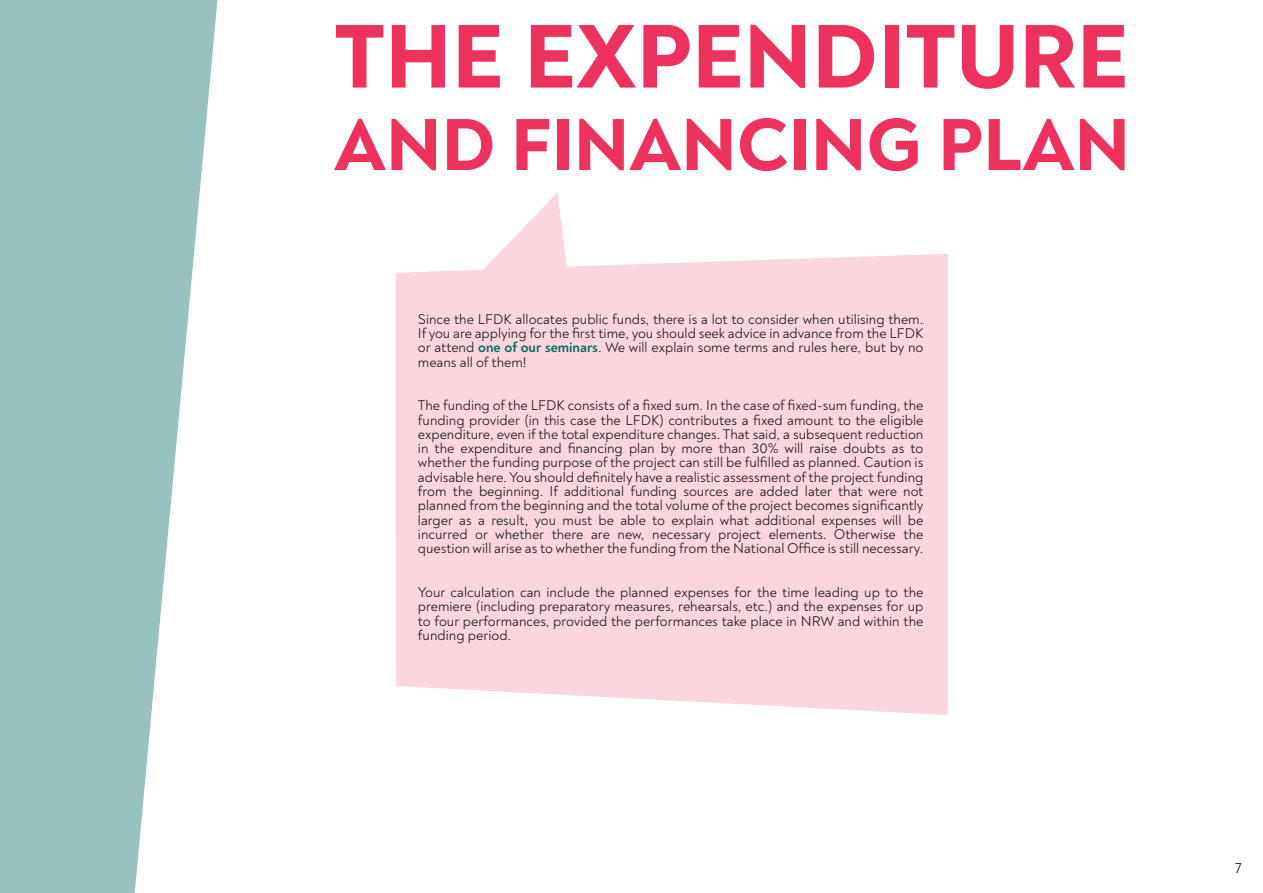
<style>
.page{position:relative;width:1263px;height:893px;background:#fff}
.page>*{position:absolute;margin:0;border:0;box-sizing:border-box;transform-origin:0 0}
.t1{font:800 91.95px "Noah";color:#ec325d}
.t2{font:800 75px "Noah";color:#ec325d}
.t3{font:15px "Noah";color:#231f20}
.t4{font:14.4px/14.4px "Noah";color:#231f20;text-align:justify}
.s1{font-weight:700;color:#006b5e}
</style>
<div class="page">
<svg style="left:396px;top:193px;width:552px;height:522px;fill:#fbd6de"></svg>
<svg style="left:0;top:0;width:218px;height:893px;fill:#97c2bd"></svg>
<h1 class="t1" style="left:334px;top:1px;width:796px">THE EXPENDITURE</h1>
<h2 class="t2" style="left:334px;top:100px;width:797px">AND FINANCING PLAN</h2>
<p class="t4" style="left:418px;top:312px;width:507px">Since the LFDK allocates public funds, there is a lot to consider when utilising them.<br>If you are applying for the first time, you should seek advice in advance from the LFDK or attend <span class="s1">one of our seminars</span>. We will explain some terms and rules here, but by no means all of them!</p>
<p class="t4" style="left:418px;top:398px;width:507px">The funding of the LFDK consists of a fixed sum. In the case of fixed-sum funding, the funding provider (in this case the LFDK) contributes a fixed amount to the eligible expenditure, even if the total expenditure changes. That said, a subsequent reduction in the expenditure and financing plan by more than 30% will raise doubts as to whether the funding purpose of the project can still be fulfilled as planned. Caution is advisable here. You should definitely have a realistic assessment of the project funding from the beginning. If additional funding sources are added later that were not planned from the beginning and the total volume of the project becomes significantly larger as a result, you must be able to explain what additional expenses will be incurred or whether there are new, necessary project elements. Otherwise the question will arise as to whether the funding from the National Office is still necessary.</p>
<p class="t4" style="left:418px;top:585px;width:507px">Your calculation can include the planned expenses for the time leading up to the premiere (including preparatory measures, rehearsals, etc.) and the expenses for up to four performances, provided the performances take place in NRW and within the funding period.</p>
<p class="t3" style="left:1235px;top:859px;width:8px">7</p>
</div>
